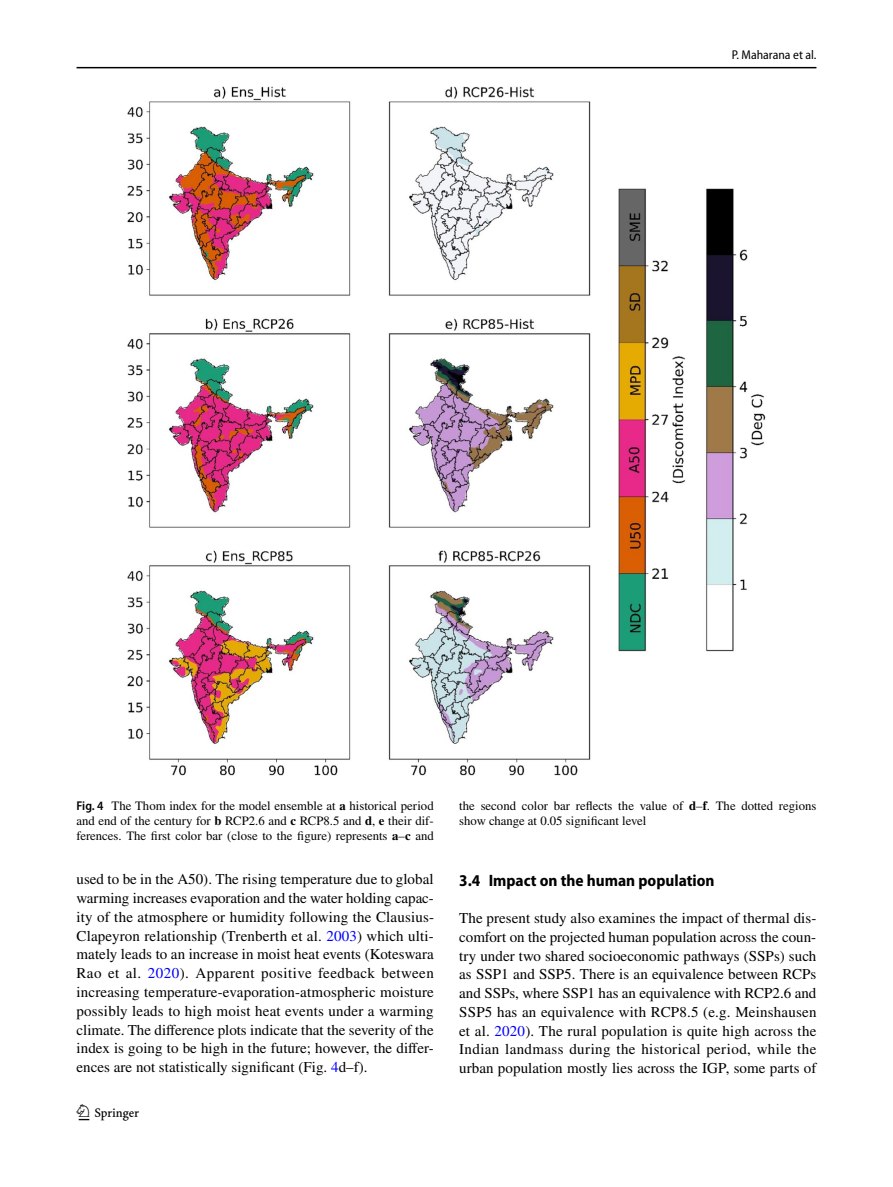
<style>
.page{position:relative;width:893px;height:1187px;background:#fff}
.page>*{position:absolute;margin:0;border:0;box-sizing:border-box;transform-origin:0 0}
.t1{font:22.5px "Springnew Regular 2";color:#000}
.t2{font:700 semi-condensed 16.5px "Myriad Pro";color:#000}
.t3{font:15px/18.8px "STIX";letter-spacing:.005em;color:#000;text-align:justify}
.t4{font:12.75px/15px "STIX";color:#000;text-align:justify}
.t5{font:semi-condensed 12.75px "Myriad Pro";color:#000}
.s1{font-family:"Myriad Pro";font-weight:600;font-stretch:semi-condensed}
.s2{font-weight:700}
.s3{color:#00f}
</style>
<div class="page">
<hr style="left:77px;top:67px;width:739px;height:1px;background:#000">
<img style="left:128px;top:87px;width:637px;height:688px">
<p class="t5" style="left:732px;top:48px;width:86px">P. Maharana et al.</p>
<p class="t4" style="left:77px;top:799px;width:359px"><span class="s1">Fig. 4</span> The Thom index for the model ensemble at <span class="s2">a</span> historical period and end of the century for <span class="s2">b</span> RCP2.6 and <span class="s2">c</span> RCP8.5 and <span class="s2">d</span>, <span class="s2">e</span> their dif&shy;ferences. The first color bar (close to the figure) represents <span class="s2">a</span>–<span class="s2">c</span> and</p>
<p class="t4" style="left:459px;top:799px;width:359px">the second color bar reflects the value of <span class="s2">d</span>–<span class="s2">f</span>. The dotted regions show change at 0.05 significant level</p>
<p class="t3" style="left:77px;top:871px;width:359px">used to be in the A50). The rising temperature due to global warming increases evaporation and the water holding capac&shy;ity of the atmosphere or humidity following the Clausius-Clapeyron relationship (Trenberth et al. <span class="s3">2003</span>) which ulti&shy;mately leads to an increase in moist heat events (Koteswara Rao et al. <span class="s3">2020</span>). Apparent positive feedback between increasing temperature-evaporation-atmospheric moisture possibly leads to high moist heat events under a warming climate. The difference plots indicate that the severity of the index is going to be high in the future; however, the differ&shy;ences are not statistically significant (Fig. <span class="s3">4</span>d–f).</p>
<p class="t2" style="left:459px;top:870px;width:257px">3.4 Impact on the human population</p>
<p class="t3" style="left:459px;top:909px;width:359px">The present study also examines the impact of thermal dis&shy;comfort on the projected human population across the coun&shy;try under two shared socioeconomic pathways (SSPs) such as SSP1 and SSP5. There is an equivalence between RCPs and SSPs, where SSP1 has an equivalence with RCP2.6 and SSP5 has an equivalence with RCP8.5 (e.g. Meinshausen et al. <span class="s3">2020</span>). The rural population is quite high across the Indian landmass during the historical period, while the urban population mostly lies across the IGP, some parts of</p>
<h1 class="t1" style="left:79px;top:1104px;width:62px">1 3</h1>
</div>
